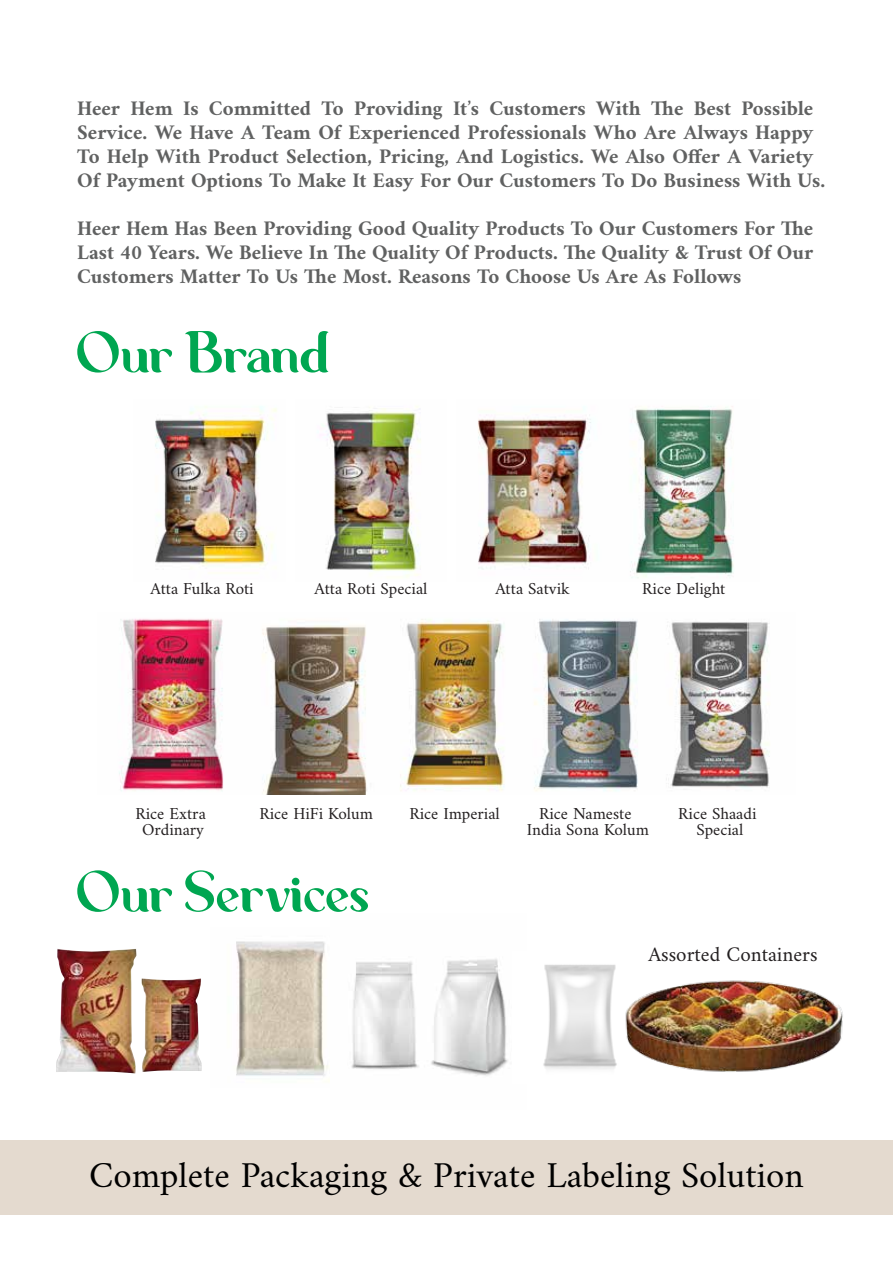
<style>
.page{position:relative;width:893px;height:1263px;background:#fff}
.page>*{position:absolute;margin:0;border:0;box-sizing:border-box;transform-origin:0 0}
.t1{font:67.5px "George";color:#00a651}
.t2{font:36.9px "Amiri";color:#000}
.t3{font:700 21px/24px "Amiri";color:#606161}
.t4{font:21px "Amiri";color:#231f20}
.t5{font:17.1px/15.8px "Amiri";color:#231f20;text-align:center}
</style>
<div class="page">
<img style="left:155px;top:406px;width:122px;height:162px">
<img style="left:320px;top:406px;width:101px;height:172px">
<img style="left:478px;top:406px;width:256px;height:172px">
<img style="left:119px;top:618px;width:105px;height:173px">
<img style="left:262px;top:625px;width:105px;height:170px">
<img style="left:400px;top:619px;width:105px;height:172px">
<img style="left:534px;top:619px;width:104px;height:172px">
<img style="left:666px;top:621px;width:104px;height:167px">
<img style="left:236px;top:941px;width:94px;height:141px">
<img style="left:351px;top:959px;width:157px;height:117px">
<img style="left:543px;top:964px;width:72px;height:105px">
<img style="left:56px;top:949px;width:80px;height:124px">
<img style="left:141px;top:978px;width:61px;height:94px">
<img style="left:615px;top:965px;width:228px;height:107px">
<div style="left:0;top:1140px;width:893px;height:74px;background:#e4dacf"></div>
<p class="t3" style="left:77px;top:96px;width:749px">Heer Hem Is Committed To Providing It’s Customers With The Best Possible Service. We Have A Team Of Experienced Professionals Who Are Always Happy To Help With Product Selection, Pricing, And Logistics. We Also Offer A Variety Of Payment Options To Make It Easy For Our Customers To Do Business With Us.</p>
<p class="t3" style="left:77px;top:216px;width:737px;text-align:justify">Heer Hem Has Been Providing Good Quality Products To Our Customers For The Last 40 Years. We Believe In The Quality Of Products. The Quality &amp; Trust Of Our Customers Matter To Us The Most. Reasons To Choose Us Are As Follows</p>
<h1 class="t1" style="left:77px;top:317px;width:254px">Our Brand</h1>
<p class="t5" style="left:150px;top:581px;width:105px">Atta Fulka Roti</p>
<p class="t5" style="left:314px;top:581px;width:114px">Atta Roti Special</p>
<p class="t5" style="left:495px;top:581px;width:76px">Atta Satvik</p>
<p class="t5" style="left:642px;top:581px;width:85px">Rice Delight</p>
<p class="t5" style="left:135px;top:805px;width:72px">Rice Extra<br>Ordinary</p>
<p class="t5" style="left:259px;top:805px;width:115px">Rice HiFi Kolum</p>
<p class="t5" style="left:409px;top:805px;width:92px">Rice Imperial</p>
<p class="t5" style="left:527px;top:805px;width:123px">Rice Nameste<br>India Sona Kolum</p>
<p class="t5" style="left:678px;top:805px;width:80px">Rice Shaadi<br>Special</p>
<h1 class="t1" style="left:77px;top:856px;width:295px">Our Services</h1>
<p class="t4" style="left:648px;top:942px;width:171px">Assorted Containers</p>
<h2 class="t2" style="left:89px;top:1152px;width:716px">Complete Packaging &amp; Private Labeling Solution</h2>
</div>
